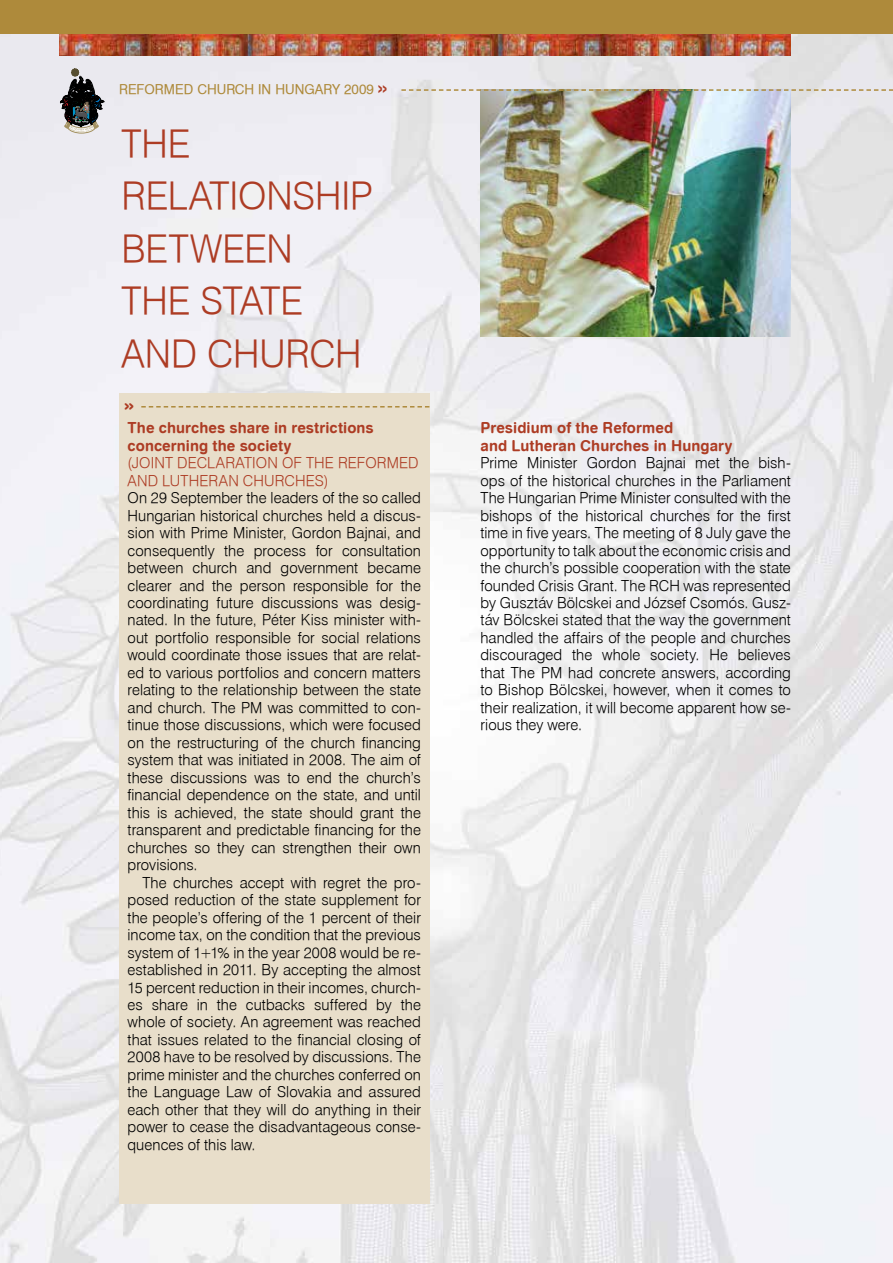
<style>
.page{position:relative;width:893px;height:1263px;background:#fff}
.page>*{position:absolute;margin:0;border:0;box-sizing:border-box;transform-origin:0 0}
.t1{font:37.5px/52.5px "Swiss 721 Lt PFL";letter-spacing:-.005em;color:#ad3c24}
.t2{font:700 21px "Swiss 721 Rd PFL";color:#ad3c24}
.t3{font:15px/17.5px "Swiss 721 Lt PFL";color:#000;text-align:justify}
.t4{font:700 15px/17.5px "Swiss 721 Rd PFL";letter-spacing:.005em;color:#ad3c24}
.t5{font:15px "Swiss 721 Lt PFL";letter-spacing:.01em;color:#ad3c24}
.t6{font:13.5px "Swiss 721 PFL";color:#ae8a3b}
.s1{font-size:22.5px;color:#ad3c24}
</style>
<div class="page">
<img style="left:0;top:34px;width:893px;height:1229px">
<div style="left:0;top:0;width:893px;height:34px;background:#ae8a3b"></div>
<img style="left:60px;top:34px;width:731px;height:21px">
<svg style="left:60px;top:68px;width:44px;height:65px;background:#7a7b7b"></svg>
<img style="left:480px;top:91px;width:311px;height:246px">
<div style="left:119px;top:393px;width:310px;height:810px;background:#e8deca"></div>
<svg style="left:141px;top:406px;width:288px;height:1px"></svg>
<svg style="left:401px;top:89px;width:492px;height:2px"></svg>
<p class="t6" style="left:119px;top:81px;width:270px">REFORMED CHURCH IN HUNGARY 2009 <span class="s1">»</span></p>
<h1 class="t1" style="left:122px;top:117px;width:44px">The relatio</h1>
<h1 class="t1" style="left:266px;top:169px;width:108px">nship</h1>
<h1 class="t1" style="left:122px;top:222px;width:25px">betwee</h1>
<h1 class="t1" style="left:266px;top:222px;width:28px">n</h1>
<h1 class="t1" style="left:122px;top:274px;width:24px">the</h1>
<h1 class="t1" style="left:122px;top:274px;width:189px;text-align:center">State<br>and Church</h1>
<h2 class="t2" style="left:124px;top:391px;width:11px">»</h2>
<p class="t4" style="left:128px;top:419px;width:248px">The churches share in restrictions concerning the society</p>
<p class="t5" style="left:128px;top:454px;width:70px">(Joi nt declaratio</p>
<p class="t5" style="left:267px;top:454px;width:49px">n of the</p>
<p class="t5" style="left:338px;top:454px;width:21px">Reforme</p>
<p class="t5" style="left:408px;top:454px;width:12px">d</p>
<p class="t5" style="left:128px;top:471px;width:64px">and Luthera</p>
<p class="t5" style="left:228px;top:471px;width:57px">n Churches</p>
<p class="t5" style="left:324px;top:471px;width:6px">)</p>
<p class="t3" style="left:128px;top:489px;width:295px">On 29 September the leaders of the so called Hungarian historical churches held a discus&shy;sion with Prime Minister, Gordon Bajnai, and consequently the process for consultation between church and government became clearer and the person responsible for the coordinating future discussions was desig&shy;nated. In the future, Péter Kiss minister with&shy;out portfolio responsible for social relations would coordinate those issues that are relat&shy;ed to various portfolios and concern matters relating to the relationship between the state and church. The PM was committed to con&shy;tinue those discussions, which were focused on the restructuring of the church financing system that was initiated in 2008. The aim of these discussions was to end the church’s financial dependence on the state, and until this is achieved, the state should grant the transparent and predictable financing for the churches so they can strengthen their own provisions.</p>
<p class="t3" style="left:128px;top:873px;width:295px;text-indent:15px">The churches accept with regret the pro&shy;posed reduction of the state supplement for the people’s offering of the 1 percent of their income tax, on the condition that the previous system of 1+1% in the year 2008 would be re&shy;established in 2011. By accepting the almost 15 percent reduction in their incomes, church&shy;es share in the cutbacks suffered by the whole of society. An agreement was reached that issues related to the financial closing of 2008 have to be resolved by discussions. The prime minister and the churches conferred on the Language Law of Slovakia and assured each other that they will do anything in their power to cease the disadvantageous conse&shy;quences of this law.</p>
<p class="t4" style="left:480px;top:419px;width:253px">Presidium of the Reformed<br>and Lutheran Churches in Hungary</p>
<p class="t3" style="left:480px;top:454px;width:312px">Prime Minister Gordon Bajnai met the bish&shy;ops of the historical churches in the Parliament The Hungarian Prime Minister consulted with the bishops of the historical churches for the first time in five years. The meeting of 8 July gave the opportunity to talk about the economic crisis and the church’s possible cooperation with the state founded Crisis Grant. The RCH was represented by Gusztáv Bölcskei and József Csomós. Gusz&shy;táv Bölcskei stated that the way the government handled the affairs of the people and churches discouraged the whole society. He believes that The PM had concrete answers, according to Bishop Bölcskei, however, when it comes to their realization, it will become apparent how se&shy;rious they were.</p>
</div>
